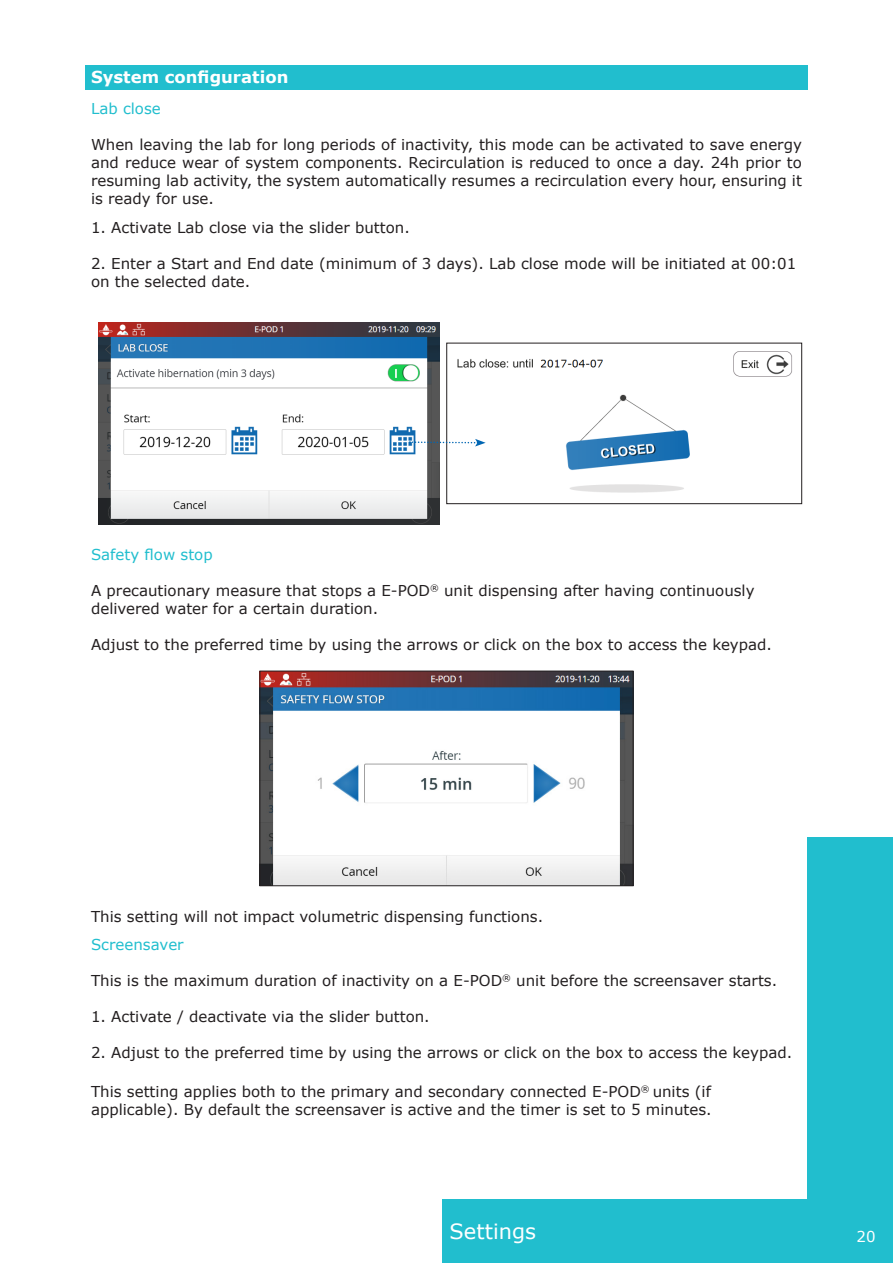
<style>
.page{position:relative;width:893px;height:1263px;background:#fff}
.page>*{position:absolute;margin:0;border:0;box-sizing:border-box;transform-origin:0 0}
.t1{font:21px "Verdana";color:#fff}
.Deck{font:700 16.5px "Verdana";color:#fff}
.Body_text{font:15px/18px "Verdana";color:#231f20}
.Body_text-2{font:15px "Verdana";color:#21bece}
.t2{font:15px "Verdana";color:#fff}
</style>
<div class="page">
<div style="left:442px;top:1199px;width:366px;height:64px;background:#21bece"></div>
<div style="left:808px;top:837px;width:85px;height:426px;background:#21bece"></div>
<div style="left:85px;top:65px;width:723px;height:24px;background:#21bece"></div>
<img style="left:98px;top:322px;width:341px;height:203px">
<img style="left:457px;top:351px;width:335px;height:142px">
<div style="left:446px;top:343px;width:356px;height:161px;border:1px solid #231f20"></div>
<img style="left:262px;top:673px;width:369px;height:211px">
<div style="left:260px;top:671px;width:373px;height:215px;border:1px solid #231f20"></div>
<svg style="left:409px;top:439px;width:77px;height:7px"></svg>
<p class="Deck" style="left:91px;top:66px;width:199px">System configuration</p>
<p class="Body_text-2" style="left:91px;top:99px;width:71px">Lab close</p>
<p class="Body_text" style="left:91px;top:136px;width:712px;text-align:justify">When leaving the lab for long periods of inactivity, this mode can be activated to save energy and reduce wear of system components. Recirculation is reduced to once a day. 24h prior to resuming lab activity, the system automatically resumes a recirculation every hour, ensuring it is ready for use.</p>
<p class="Body_text" style="left:91px;top:218px;width:320px">1. Activate Lab close via the slider button.</p>
<p class="Body_text" style="left:91px;top:254px;width:707px">2. Enter a Start and End date (minimum of 3 days). Lab close mode will be initiated at 00:01 on the selected date.</p>
<p class="Body_text-2" style="left:91px;top:544px;width:123px">Safety flow stop</p>
<p class="Body_text" style="left:91px;top:581px;width:665px">A precautionary measure that stops a E-POD<sup>®</sup> unit dispensing after having continuously delivered water for a certain duration.</p>
<p class="Body_text" style="left:91px;top:635px;width:682px">Adjust to the preferred time by using the arrows or click on the box to access the keypad.</p>
<p class="Body_text" style="left:91px;top:907px;width:454px">This setting will not impact volumetric dispensing functions.</p>
<p class="Body_text-2" style="left:91px;top:934px;width:94px">Screensaver</p>
<p class="Body_text" style="left:91px;top:971px;width:688px">This is the maximum duration of inactivity on a E-POD<sup>®</sup> unit before the screensaver starts.</p>
<p class="Body_text" style="left:91px;top:1007px;width:340px">1. Activate / deactivate via the slider button.</p>
<p class="Body_text" style="left:91px;top:1043px;width:703px">2. Adjust to the preferred time by using the arrows or click on the box to access the keypad.</p>
<p class="Body_text" style="left:91px;top:1083px;width:622px">This setting applies both to the primary and secondary connected E-POD<sup>®</sup> units (if applicable). By default the screensaver is active and the timer is set to 5 minutes.</p>
<h1 class="t1" style="left:450px;top:1217px;width:88px">Settings</h1>
<p class="t2" style="left:856px;top:1226px;width:21px">20</p>
</div>
